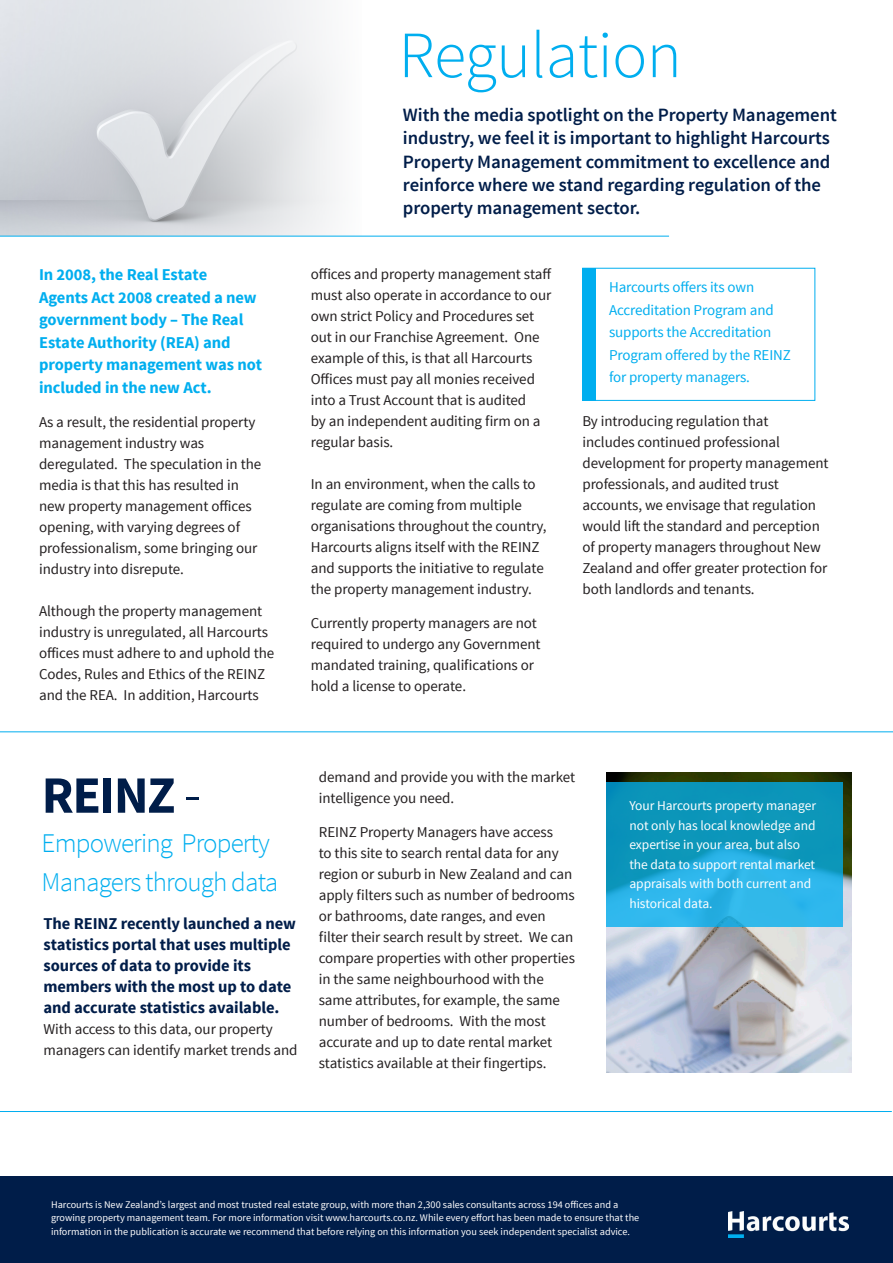
<style>
.page{position:relative;width:893px;height:1263px;background:#fff}
.page>*{position:absolute;margin:0;border:0;box-sizing:border-box;transform-origin:0 0}
.t1{font:300 66px "Source Sans Pro";letter-spacing:-.01em;color:#00aeef}
.t2{font:700 52.5px "Source Sans Pro";letter-spacing:-.03em;color:#001d49}
.t3{font:300 27px/39px "Source Sans Pro";letter-spacing:-.03em;color:#00aeef}
.t4{font:600 18.75px/23.2px "Source Sans Pro";letter-spacing:-.005em;color:#001d49}
.t5{font:700 16.5px/21px "Source Sans Pro";letter-spacing:-.005em;color:#001d49}
.t6{font:700 16.5px/22.5px "Source Sans Pro";letter-spacing:-.005em;color:#00aeef}
.t7{font:15px/21px "Source Sans Pro";letter-spacing:-.005em;color:#231f20}
.t8{font:15px/22.5px "Source Sans Pro";letter-spacing:-.01em;color:#00aeef}
.t9{font:13.5px/19.5px "Source Sans Pro";letter-spacing:-.005em;color:#fff}
.t10{font:10.2px/13.5px "Source Sans Pro";color:#fff}
.s1{font-weight:300;font-size:57px}
</style>
<div class="page">
<div style="left:0;top:1176px;width:893px;height:87px;background:#001d49"></div>
<img style="left:0;top:0;width:361px;height:236px">
<hr style="left:0;top:236px;width:669px;height:1px;background:#00aeef">
<hr style="left:0;top:731px;width:893px;height:1px;background:#00aeef">
<div style="left:583px;top:268px;width:13px;height:132px;background:#00aeef"></div>
<div style="left:582px;top:268px;width:233px;height:133px;border:1px solid #00aeef"></div>
<img style="left:728px;top:1211px;width:120px;height:26px">
<img style="left:607px;top:773px;width:244px;height:299px">
<svg style="left:607px;top:782px;width:236px;height:145px;background:#19a2cd"></svg>
<hr style="left:0;top:1111px;width:892px;height:1px;background:#00aeef">
<p class="t6" style="left:39px;top:264px;width:225px">In 2008, the Real Estate<br>Agents Act 2008 created a new government body – The Real<br>Estate Authority (REA) and property management was not included in the new Act.</p>
<p class="t7" style="left:39px;top:412px;width:224px">As a result, the residential property management industry was deregulated. The speculation in the media is that this has resulted in new property management offices opening, with varying degrees of professionalism, some bringing our industry into disrepute.</p>
<p class="t7" style="left:39px;top:601px;width:237px">Although the property management industry is unregulated, all Harcourts offices must adhere to and uphold the Codes, Rules and Ethics of the REINZ and the REA. In addition, Harcourts</p>
<p class="t1" style="left:398px;top:15px;width:285px">Regulation</p>
<p class="t4" style="left:403px;top:104px;width:435px">With the media spotlight on the Property Management industry, we feel it is important to highlight Harcourts Property Management commitment to excellence and reinforce where we stand regarding regulation of the property management sector.</p>
<p class="t7" style="left:311px;top:264px;width:242px">offices and property management staff must also operate in accordance to our own strict Policy and Procedures set out in our Franchise Agreement. One example of this, is that all Harcourts Offices must pay all monies received into a Trust Account that is audited<br>by an independent auditing firm on a regular basis.</p>
<p class="t7" style="left:311px;top:474px;width:237px">In an environment, when the calls to regulate are coming from multiple organisations throughout the country, Harcourts aligns itself with the REINZ and supports the initiative to regulate the property management industry.</p>
<p class="t7" style="left:311px;top:613px;width:231px">Currently property managers are not required to undergo any Government mandated training, qualifications or hold a license to operate.</p>
<p class="t8" style="left:609px;top:276px;width:183px">Harcourts offers its own<br>Accreditation Program and supports the Accreditation<br>Program offered by the REINZ for property managers.</p>
<p class="t7" style="left:582px;top:411px;width:248px">By introducing regulation that<br>includes continued professional development for property management professionals, and audited trust accounts, we envisage that regulation would lift the standard and perception of property managers throughout New Zealand and offer greater protection for both landlords and tenants.</p>
<p class="t2" style="left:42px;top:761px;width:161px">REINZ <span class="s1">-</span></p>
<p class="t3" style="left:42px;top:823px;width:238px">Empowering Property<br>Managers through data</p>
<p class="t5" style="left:43px;top:913px;width:254px">The REINZ recently launched a new statistics portal that uses multiple sources of data to provide its members with the most up to date and accurate statistics available.</p>
<p class="t7" style="left:43px;top:1018px;width:256px">With access to this data, our property managers can identify market trends and</p>
<p class="t7" style="left:319px;top:767px;width:258px">demand and provide you with the market intelligence you need.</p>
<p class="t7" style="left:319px;top:822px;width:258px">REINZ Property Managers have access<br>to this site to search rental data for any region or suburb in New Zealand and can apply filters such as number of bedrooms or bathrooms, date ranges, and even filter their search result by street. We can compare properties with other properties in the same neighbourhood with the same attributes, for example, the same number of bedrooms. With the most accurate and up to date rental market statistics available at their fingertips.</p>
<p class="t9" style="left:629px;top:796px;width:188px">Your Harcourts property manager not only has local knowledge and expertise in your area, but also the data to support rental market appraisals with both current and historical data.</p>
<p class="t10" style="left:51px;top:1197px;width:590px">Harcourts is New Zealand’s largest and most trusted real estate group, with more than 2,300 sales consultants across 194 offices and a growing property management team. For more information visit www.harcourts.co.nz. While every effort has been made to ensure that the information in the publication is accurate we recommend that before relying on this information you seek independent specialist advice.</p>
</div>
